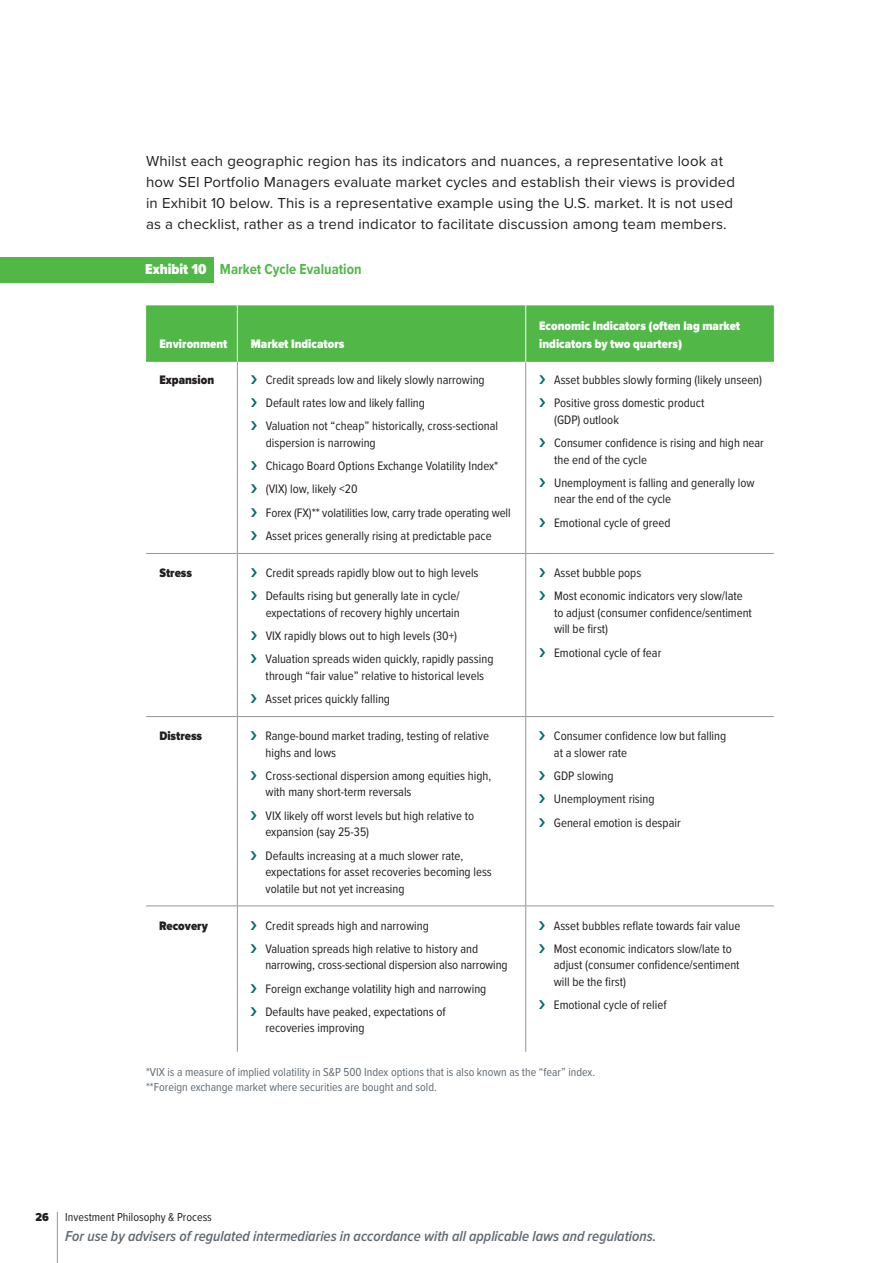
<style>
.page{position:relative;width:893px;height:1263px;background:#fff}
.page>*{position:absolute;margin:0;border:0;box-sizing:border-box;transform-origin:0 0}
.t1{font:15px/21px "Proxima Nova";letter-spacing:.01em;color:#231f20}
.t2{font:italic 600 15px "Proxima Nova Cond";color:#616a71}
.t3{font:700 15px "Proxima Nova Cond";color:#51b848}
.t4{font:12.75px/23.2px "Proxima Nova Cond";color:#231f20}
.t5{font:900 12.75px/18px "Proxima Nova Cond";color:#fff}
.t6{font:900 12.75px "Proxima Nova Cond";color:#231f20}
.t7{font:12px/15px "Proxima Nova Cond";color:#616a71}
.t8{font:12px "Proxima Nova Cond";color:#231f20}
.t9{font:900 12px "Proxima Nova Cond";color:#231f20}
.s1{font-weight:900;color:#fff}
</style>
<div class="page">
<hr style="left:57px;top:1212px;width:1px;height:51px;background:#949698">
<div style="left:146px;top:305px;width:628px;height:57px;background:#51b848"></div>
<hr style="left:237px;top:305px;width:1px;height:57px;background:#fff">
<hr style="left:525px;top:305px;width:1px;height:57px;background:#fff">
<hr style="left:237px;top:362px;width:1px;height:191px;background:#949698">
<hr style="left:525px;top:362px;width:1px;height:191px;background:#949698">
<hr style="left:146px;top:553px;width:91px;height:1px;background:#949698">
<hr style="left:237px;top:553px;width:289px;height:1px;background:#949698">
<hr style="left:237px;top:554px;width:1px;height:162px;background:#949698">
<hr style="left:526px;top:553px;width:248px;height:1px;background:#949698">
<hr style="left:525px;top:554px;width:1px;height:162px;background:#949698">
<hr style="left:146px;top:716px;width:91px;height:1px;background:#949698">
<hr style="left:237px;top:716px;width:289px;height:1px;background:#949698">
<hr style="left:237px;top:717px;width:1px;height:188px;background:#949698">
<hr style="left:526px;top:716px;width:248px;height:1px;background:#949698">
<hr style="left:525px;top:717px;width:1px;height:188px;background:#949698">
<hr style="left:146px;top:905px;width:91px;height:1px;background:#949698">
<hr style="left:237px;top:905px;width:289px;height:1px;background:#949698">
<hr style="left:237px;top:906px;width:1px;height:146px;background:#949698">
<hr style="left:526px;top:905px;width:248px;height:1px;background:#949698">
<hr style="left:525px;top:906px;width:1px;height:146px;background:#949698">
<div style="left:0;top:257px;width:213px;height:26px;background:#51b848"></div>
<p class="t1" style="left:146px;top:150px;width:590px">Whilst each geographic region has its indicators and nuances, a representative look at how SEI Portfolio Managers evaluate market cycles and establish their views is provided in Exhibit 10 below. This is a representative example using the U.S. market. It is not used as a checklist, rather as a trend indicator to facilitate discussion among team members.</p>
<p class="t3" style="left:145px;top:258px;width:218px"><span class="s1">Exhibit 10</span> Market Cycle Evaluation</p>
<p class="t5" style="left:160px;top:336px;width:69px">Environment</p>
<p class="t5" style="left:251px;top:336px;width:95px">Market Indicators</p>
<p class="t6" style="left:160px;top:373px;width:56px">Expansion</p>
<p class="t4" style="left:266px;top:368px;width:234px">Credit spreads low and likely slowly narrowing<br>Default rates low and likely falling<br>Valuation not “cheap” historically, cross-sectional</p>
<p class="t4" style="left:266px;top:431px;width:246px">dispersion is narrowing<br>Chicago Board Options Exchange Volatility Index* (VIX) low, likely &lt;20<br>Forex (FX)** volatilities low, carry trade operating well Asset prices generally rising at predictable pace</p>
<p class="t6" style="left:159px;top:566px;width:34px">Stress</p>
<p class="t4" style="left:266px;top:561px;width:214px">Credit spreads rapidly blow out to high levels<br>Defaults rising but generally late in cycle/</p>
<p class="t4" style="left:266px;top:600px;width:229px">expectations of recovery highly uncertain<br>VIX rapidly blows out to high levels (30+)<br>Valuation spreads widen quickly, rapidly passing</p>
<p class="t4" style="left:266px;top:663px;width:220px">through “fair value” relative to historical levels<br>Asset prices quickly falling</p>
<p class="t6" style="left:159px;top:729px;width:44px">Distress</p>
<p class="t4" style="left:266px;top:727px;width:225px;line-height:16.5px">Range-bound market trading, testing of relative highs and lows</p>
<p class="t4" style="left:266px;top:767px;width:227px;line-height:16.5px">Cross-sectional dispersion among equities high, with many short-term reversals</p>
<p class="t4" style="left:266px;top:807px;width:210px;line-height:16.5px">VIX likely off worst levels but high relative to expansion (say 25-35)</p>
<p class="t4" style="left:266px;top:846px;width:228px;line-height:16.5px">Defaults increasing at a much slower rate, expectations for asset recoveries becoming less volatile but not yet increasing</p>
<p class="t6" style="left:159px;top:918px;width:50px">Recovery</p>
<p class="t4" style="left:265px;top:913px;width:214px">Credit spreads high and narrowing<br>Valuation spreads high relative to history and</p>
<p class="t4" style="left:265px;top:953px;width:244px">narrowing, cross-sectional dispersion also narrowing<br>Foreign exchange volatility high and narrowing<br>Defaults have peaked, expectations of</p>
<p class="t4" style="left:265px;top:1016px;width:101px">recoveries improving</p>
<p class="t5" style="left:539px;top:318px;width:202px">Economic Indicators (often lag market indicators by two quarters)</p>
<p class="t4" style="left:554px;top:368px;width:209px">Asset bubbles slowly forming (likely unseen)<br>Positive gross domestic product</p>
<p class="t4" style="left:554px;top:407px;width:211px">(GDP) outlook<br>Consumer confidence is rising and high near</p>
<p class="t4" style="left:554px;top:447px;width:202px">the end of the cycle<br>Unemployment is falling and generally low</p>
<p class="t4" style="left:554px;top:487px;width:119px">near the end of the cycle<br>Emotional cycle of greed</p>
<p class="t4" style="left:554px;top:561px;width:190px">Asset bubble pops<br>Most economic indicators very slow/late</p>
<p class="t4" style="left:554px;top:604px;width:199px;line-height:16.5px">to adjust (consumer confidence/sentiment will be first)</p>
<p class="t4" style="left:554px;top:640px;width:109px">Emotional cycle of fear</p>
<p class="t4" style="left:554px;top:727px;width:174px;line-height:16.5px">Consumer confidence low but falling at a slower rate</p>
<p class="t4" style="left:554px;top:764px;width:128px">GDP slowing<br>Unemployment rising<br>General emotion is despair</p>
<p class="t4" style="left:554px;top:913px;width:188px">Asset bubbles reflate towards fair value<br>Most economic indicators slow/late to</p>
<p class="t4" style="left:554px;top:956px;width:187px;line-height:16.5px">adjust (consumer confidence/sentiment will be the first)</p>
<p class="t4" style="left:554px;top:993px;width:114px">Emotional cycle of relief</p>
<p class="t7" style="left:146px;top:1064px;width:450px">*VIX is a measure of implied volatility in S&amp;P 500 Index options that is also known as the “fear” index. **Foreign exchange market where securities are bought and sold.</p>
<p class="t9" style="left:36px;top:1210px;width:15px">26</p>
<p class="t8" style="left:65px;top:1208px;width:148px">Investment Philosophy &amp; Process</p>
<p class="t2" style="left:65px;top:1227px;width:593px">For use by advisers of regulated intermediaries in accordance with all applicable laws and regulations.</p>
</div>
